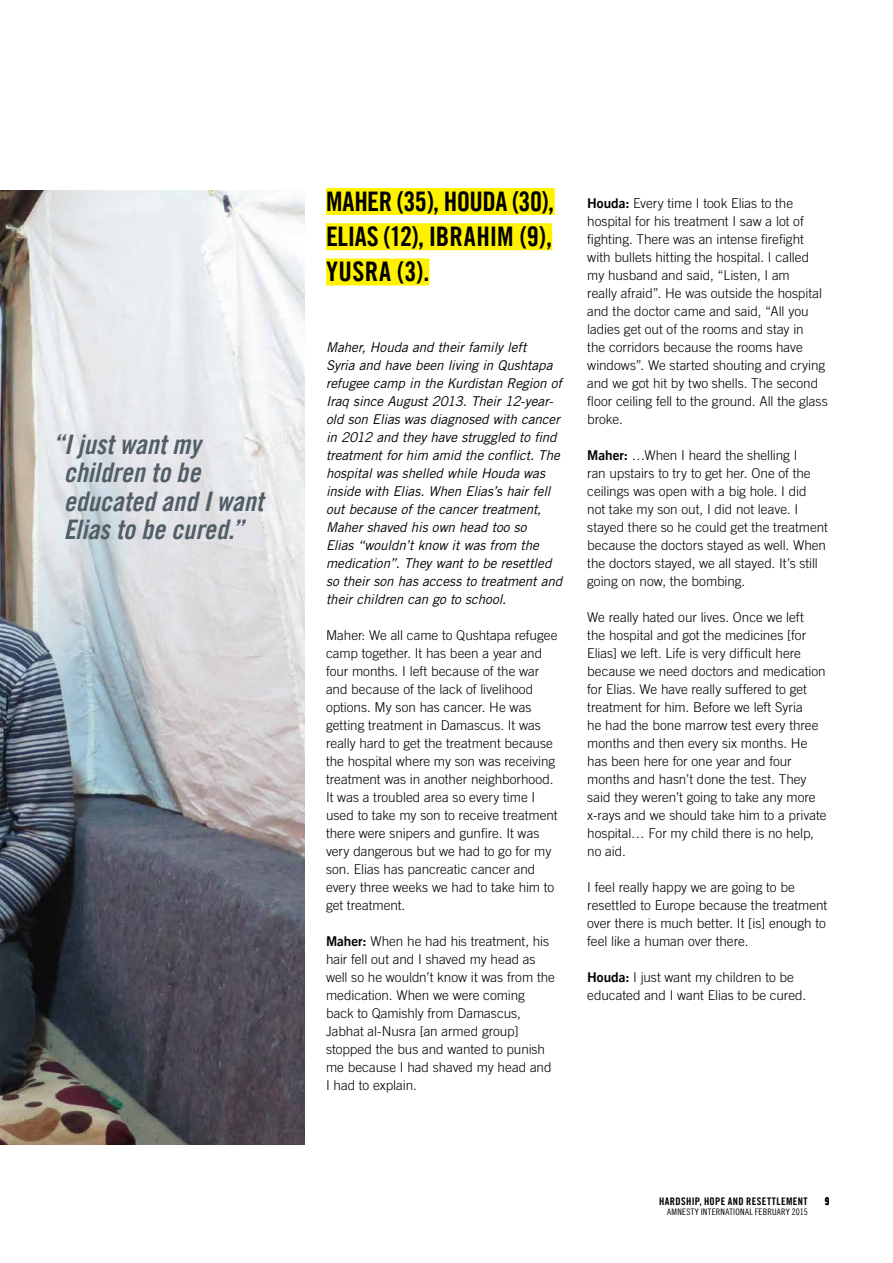
<style>
.page{position:relative;width:893px;height:1263px;background:#fff}
.page>*{position:absolute;margin:0;border:0;box-sizing:border-box;transform-origin:0 0}
.t1{font:27px/28.5px "Amnesty Trade Gothic Bd Cn 20 Ob";color:#525e66}
.t2{font:27px/35.2px "Amnesty Trade Gothic Bd Cn 20";letter-spacing:-.01em;color:#000;text-align:justify}
.t3{font:300 13.5px/18px "Amnesty Trade Gothic";color:#000}
.t4{font:italic 13.5px/18px "Amnesty Trade Gothic";letter-spacing:-.01em;color:#000}
.t5{font:10.5px "Amnesty Trade Gothic Bd Cn 20";letter-spacing:.035em;color:#000}
.t6{font:9px "Amnesty Trade Gothic Cn 18";letter-spacing:.03em;color:#000}
.s1{font-family:"Amnesty Trade Gothic Bd 2";font-weight:400}
</style>
<div class="page">
<img style="left:0;top:190px;width:305px;height:955px">
<div style="left:326px;top:188px;width:229px;height:27px;background:#fff200"></div>
<div style="left:326px;top:223px;width:226px;height:27px;background:#fff200"></div>
<div style="left:326px;top:258px;width:103px;height:27px;background:#fff200"></div>
<h1 class="t1" style="left:64px;top:430px;width:201px;text-indent:-11px">“I just want my children to be educated and I want<br>Elias to be cured.”</h1>
<h1 class="t2" style="left:326px;top:183px;width:230px">MAHER (35), HOUDA (30), ELIAS (12), IBRAHIM (9), YUSRA (3).</h1>
<p class="t4" style="left:326px;top:338px;width:238px">Maher, Houda and their family left<br>Syria and have been living in Qushtapa refugee camp in the Kurdistan Region of Iraq since August 2013. Their 12-year&shy;old son Elias was diagnosed with cancer in 2012 and they have struggled to find treatment for him amid the conflict. The hospital was shelled while Houda was inside with Elias. When Elias’s hair fell out because of the cancer treatment, Maher shaved his own head too so<br>Elias “wouldn’t know it was from the medication”. They want to be resettled so their son has access to treatment and their children can go to school.</p>
<p class="t3" style="left:326px;top:626px;width:233px">Maher: We all came to Qushtapa refugee camp together. It has been a year and four months. I left because of the war and because of the lack of livelihood options. My son has cancer. He was getting treatment in Damascus. It was really hard to get the treatment because the hospital where my son was receiving treatment was in another neighborhood.<br>It was a troubled area so every time I used to take my son to receive treatment there were snipers and gunfire. It was very dangerous but we had to go for my son. Elias has pancreatic cancer and every three weeks we had to take him to get treatment.</p>
<p class="t3" style="left:326px;top:932px;width:230px"><span class="s1">Maher:</span> When he had his treatment, his hair fell out and I shaved my head as well so he wouldn’t know it was from the medication. When we were coming back to Qamishly from Damascus,<br>Jabhat al-Nusra [an armed group] stopped the bus and wanted to punish me because I had shaved my head and<br>I had to explain.</p>
<p class="t3" style="left:587px;top:194px;width:242px"><span class="s1">Houda:</span> Every time I took Elias to the hospital for his treatment I saw a lot of fighting. There was an intense firefight with bullets hitting the hospital. I called my husband and said, “Listen, I am<br>really afraid”. He was outside the hospital and the doctor came and said, “All you ladies get out of the rooms and stay in<br>the corridors because the rooms have windows”. We started shouting and crying and we got hit by two shells. The second floor ceiling fell to the ground. All the glass broke.</p>
<p class="t3" style="left:587px;top:446px;width:242px"><span class="s1">Maher:</span> …When I heard the shelling I<br>ran upstairs to try to get her. One of the ceilings was open with a big hole. I did<br>not take my son out, I did not leave. I stayed there so he could get the treatment because the doctors stayed as well. When the doctors stayed, we all stayed. It’s still going on now, the bombing.</p>
<p class="t3" style="left:587px;top:608px;width:241px">We really hated our lives. Once we left<br>the hospital and got the medicines [for Elias] we left. Life is very difficult here because we need doctors and medication for Elias. We have really suffered to get treatment for him. Before we left Syria<br>he had the bone marrow test every three months and then every six months. He has been here for one year and four months and hasn’t done the test. They said they weren’t going to take any more x-rays and we should take him to a private hospital… For my child there is no help, no aid.</p>
<p class="t3" style="left:587px;top:878px;width:242px">I feel really happy we are going to be resettled to Europe because the treatment over there is much better. It [is] enough to feel like a human over there.</p>
<p class="t3" style="left:587px;top:968px;width:220px"><span class="s1">Houda:</span> I just want my children to be educated and I want Elias to be cured.</p>
<p class="t5" style="left:659px;top:1194px;width:150px">HARDSHIP, HOPE AND RESETTLEMENT</p>
<p class="t6" style="left:667px;top:1207px;width:142px">AMNESTY INTERNATIONAL FEBRUARY 2015</p>
<p class="t5" style="left:825px;top:1194px;width:6px">9</p>
</div>
